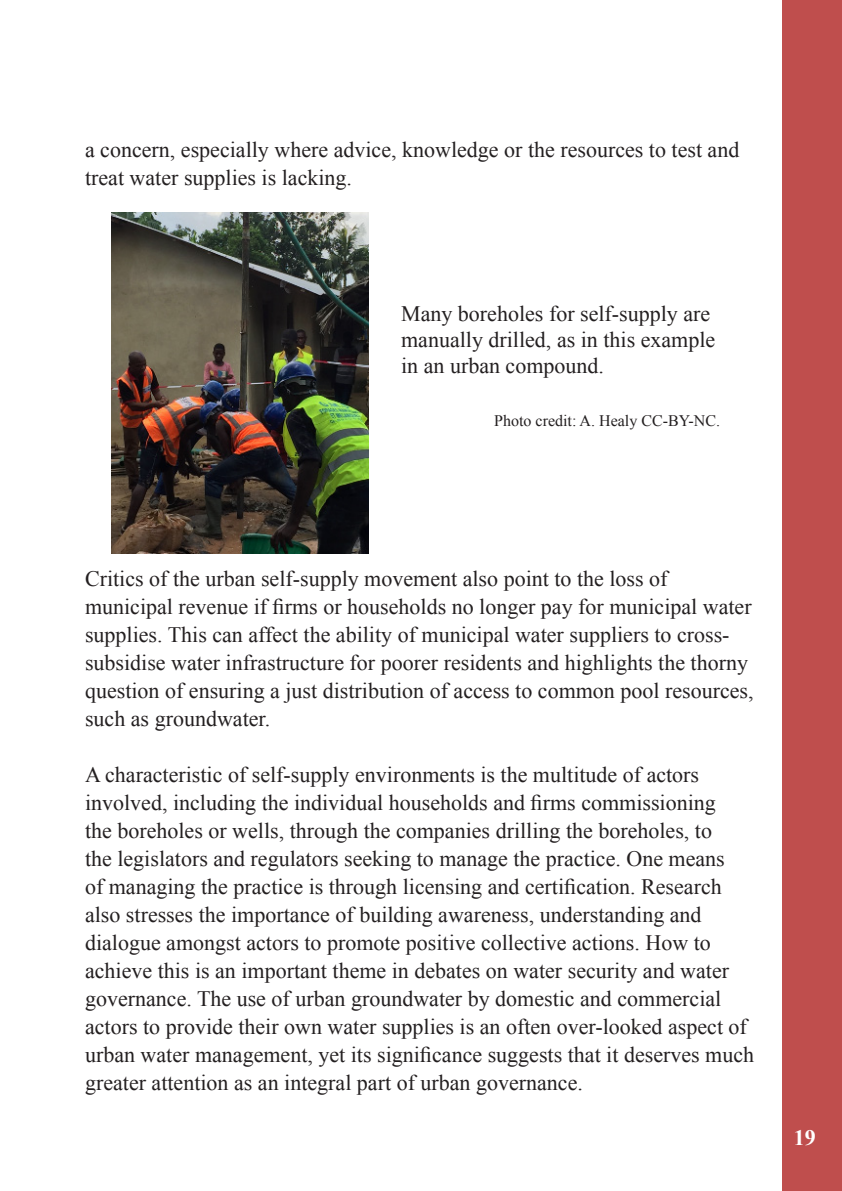
<style>
.page{position:relative;width:842px;height:1191px;background:#fff}
.page>*{position:absolute;margin:0;border:0;box-sizing:border-box;transform-origin:0 0}
.t1{font:22px/28px "Times New Roman";color:#231f20}
.t2{font:700 22px "Times New Roman";color:#fff}
.t3{font:16px "Times New Roman";color:#231f20}
</style>
<div class="page">
<div style="left:782px;top:0;width:60px;height:1191px;background:#bf4e4d"></div>
<img style="left:112px;top:213px;width:256px;height:340px">
<p class="t1" style="left:85px;top:135px;width:656px">a concern, especially where advice, knowledge or the resources to test and treat water supplies is lacking.</p>
<p class="t1" style="left:401px;top:300px;width:316px;line-height:26.4px">Many boreholes for self-supply are manually drilled, as in this example in an urban compound.</p>
<p class="t3" style="left:494px;top:410px;width:227px">Photo credit: A. Healy CC-BY-NC.</p>
<p class="t1" style="left:85px;top:564px;width:670px">Critics of the urban self-supply movement also point to the loss of municipal revenue if firms or households no longer pay for municipal water supplies. This can affect the ability of municipal water suppliers to cross&shy;subsidise water infrastructure for poorer residents and highlights the thorny question of ensuring a just distribution of access to common pool resources, such as groundwater.</p>
<p class="t1" style="left:85px;top:760px;width:671px">A characteristic of self-supply environments is the multitude of actors involved, including the individual households and firms commissioning<br>the boreholes or wells, through the companies drilling the boreholes, to<br>the legislators and regulators seeking to manage the practice. One means<br>of managing the practice is through licensing and certification. Research also stresses the importance of building awareness, understanding and dialogue amongst actors to promote positive collective actions. How to achieve this is an important theme in debates on water security and water governance. The use of urban groundwater by domestic and commercial actors to provide their own water supplies is an often over-looked aspect of urban water management, yet its significance suggests that it deserves much greater attention as an integral part of urban governance.</p>
<p class="t2" style="left:794px;top:1122px;width:23px">19</p>
</div>
